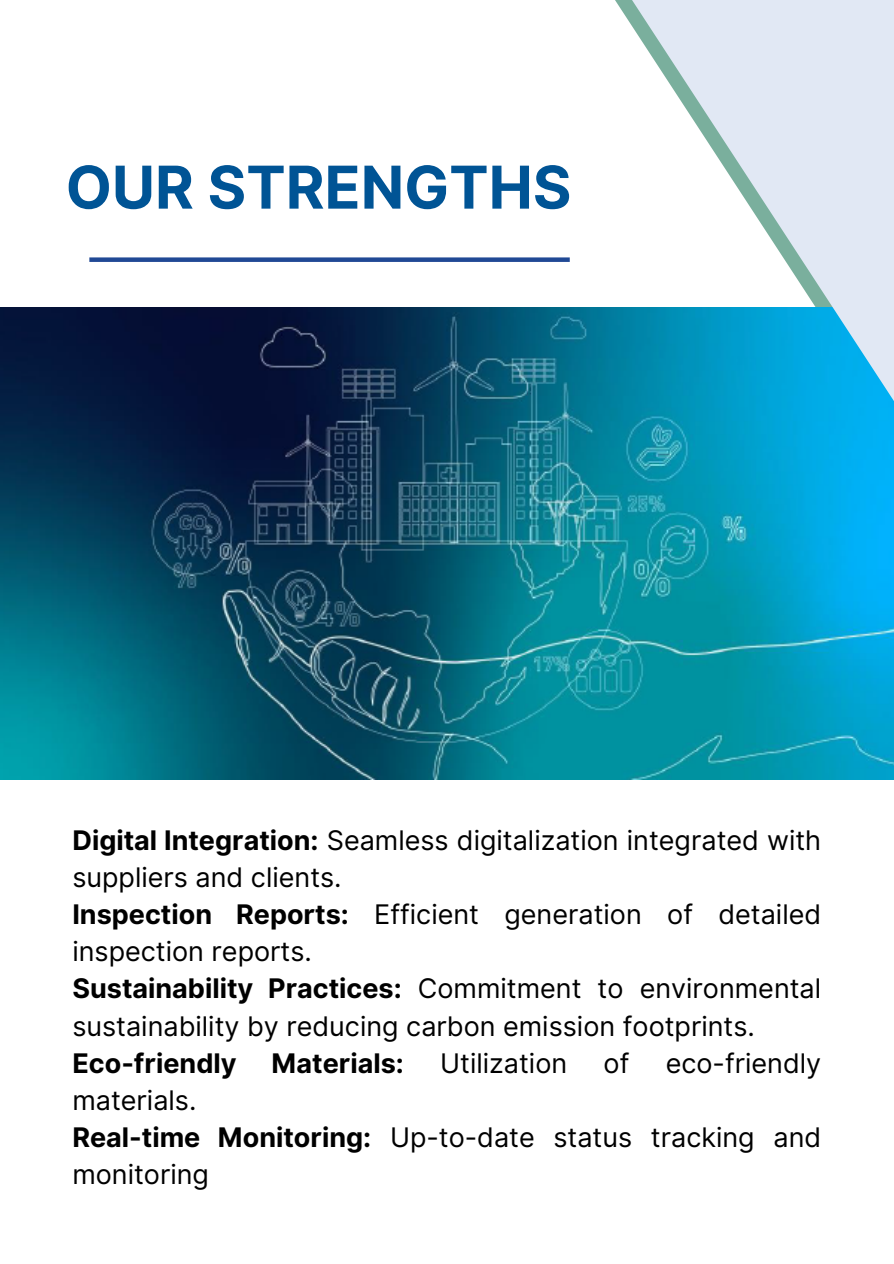
<style>
.page{position:relative;width:894px;height:1264px;background:#fff}
.page>*{position:absolute;margin:0;border:0;box-sizing:border-box;transform-origin:0 0}
.t1{font:700 59.1px "Inter";color:#005495}
.t2{font:27px/37.2px "Inter";color:#000}
.t3{font:700 27px "Inter";color:#000}
.s1{font-weight:700}
</style>
<div class="page">
<div style="left:89px;top:257px;width:480px;height:5px;background:#204995"></div>
<img style="left:0;top:307px;width:893px;height:473px">
<svg style="left:471px;top:0;width:422px;height:473px"></svg>
<p class="t1" style="left:66px;top:152px;width:507px">OUR STRENGTHS</p>
<h1 class="t2" style="left:72px;top:821px;width:750px"><span class="s1">Digital Integration:</span> Seamless digitalization integrated with suppliers and clients.</h1>
<p class="t2" style="left:72px;top:895px;width:750px"><span class="s1">Inspection Reports:</span> Efficient generation of detailed inspection reports.</p>
<p class="t2" style="left:72px;top:970px;width:750px"><span class="s1">Sustainability Practices:</span> Commitment to environmental sustainability by reducing carbon emission footprints.</p>
<p class="t3" style="left:72px;top:1046px;width:166px">Eco-friendly</p>
<p class="t3" style="left:271px;top:1046px;width:134px">Materials:</p>
<p class="t2" style="left:440px;top:1044px;width:128px">Utilization</p>
<p class="t2" style="left:603px;top:1044px;width:27px">of</p>
<p class="t2" style="left:665px;top:1044px;width:157px">eco-friendly</p>
<p class="t2" style="left:72px;top:1081px;width:126px">materials.</p>
<p class="t2" style="left:72px;top:1118px;width:750px"><span class="s1">Real-time Monitoring:</span> Up-to-date status tracking and monitoring</p>
</div>
